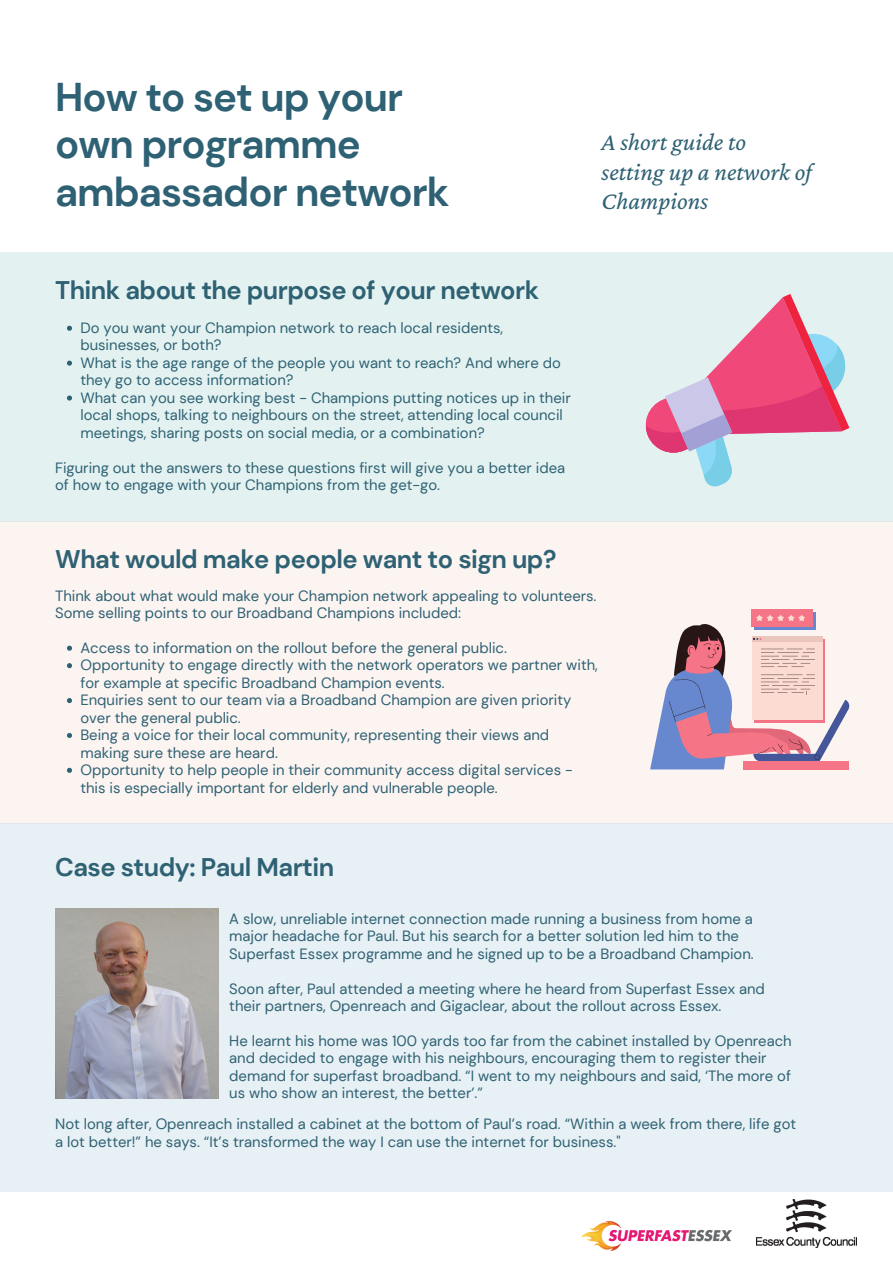
<style>
.page{position:relative;width:893px;height:1263px;background:#fff}
.page>*{position:absolute;margin:0;border:0;box-sizing:border-box;transform-origin:0 0}
.t1{font:700 40.05px/47.8px "DM Sans";letter-spacing:-.025em;color:#2e6173}
.t2{font:700 25.5px "DM Sans";letter-spacing:-.02em;color:#2e6173}
.t3{font:italic 25.05px/29.8px "Crimson Pro";color:#2e6173}
.t4{font:14.85px/17.5px "DM Sans";color:#2e6173}
</style>
<div class="page">
<div style="left:0;top:521px;width:893px;height:303px;background:#fcf4f1"></div>
<svg style="left:67px;top:646px;width:5px;height:5px"></svg>
<svg style="left:67px;top:663px;width:5px;height:5px"></svg>
<svg style="left:67px;top:698px;width:5px;height:5px"></svg>
<svg style="left:67px;top:733px;width:5px;height:5px"></svg>
<svg style="left:67px;top:768px;width:5px;height:5px"></svg>
<div style="left:0;top:252px;width:893px;height:269px;background:#e3f2f1"></div>
<img style="left:756px;top:1199px;width:100px;height:49px">
<div style="left:0;top:823px;width:893px;height:369px;background:#e7f0f4"></div>
<img style="left:581px;top:1221px;width:150px;height:29px">
<div style="left:754px;top:612px;width:62px;height:18px;background:#6788ce"></div>
<div style="left:751px;top:609px;width:62px;height:18px;background:#f57586"></div>
<svg style="left:650px;top:615px;width:199px;height:154px"></svg>
<svg style="left:67px;top:326px;width:5px;height:5px"></svg>
<svg style="left:67px;top:361px;width:5px;height:5px"></svg>
<svg style="left:67px;top:395px;width:5px;height:6px"></svg>
<svg style="left:645px;top:294px;width:204px;height:193px"></svg>
<img style="left:55px;top:909px;width:164px;height:189px">
<p class="t1" style="left:55px;top:73px;width:396px">How to set up your own programme ambassador network</p>
<p class="t2" style="left:55px;top:273px;width:485px">Think about the purpose of your network</p>
<p class="t4" style="left:80px;top:319px;width:424px">Do you want your Champion network to reach local residents, businesses, or both?</p>
<p class="t4" style="left:80px;top:354px;width:482px">What is the age range of the people you want to reach? And where do they go to access information?</p>
<p class="t4" style="left:80px;top:389px;width:492px">What can you see working best - Champions putting notices up in their local shops, talking to neighbours on the street, attending local council meetings, sharing posts on social media, or a combination?</p>
<p class="t4" style="left:55px;top:459px;width:512px">Figuring out the answers to these questions first will give you a better idea of how to engage with your Champions from the get-go.</p>
<p class="t2" style="left:55px;top:543px;width:503px">What would make people want to sign up?</p>
<p class="t3" style="left:601px;top:126px;width:146px">A short guide to</p>
<p class="t3" style="left:601px;top:156px;width:212px">setting up a network of<br>Champions</p>
<p class="t4" style="left:55px;top:587px;width:543px">Think about what would make your Champion network appealing to volunteers.<br>Some selling points to our Broadband Champions included:</p>
<p class="t4" style="left:80px;top:639px;width:428px">Access to information on the rollout before the general public.</p>
<p class="t4" style="left:80px;top:657px;width:519px">Opportunity to engage directly with the network operators we partner with, for example at specific Broadband Champion events.</p>
<p class="t4" style="left:80px;top:691px;width:492px">Enquiries sent to our team via a Broadband Champion are given priority over the general public.</p>
<p class="t4" style="left:80px;top:726px;width:470px">Being a voice for their local community, representing their views and making sure these are heard.</p>
<p class="t4" style="left:80px;top:761px;width:494px">Opportunity to help people in their community access digital services - this is especially important for elderly and vulnerable people.</p>
<p class="t2" style="left:55px;top:850px;width:281px">Case study: Paul Martin</p>
<p class="t4" style="left:229px;top:910px;width:526px">A slow, unreliable internet connection made running a business from home a major headache for Paul. But his search for a better solution led him to the<br>Superfast Essex programme and he signed up to be a Broadband Champion.</p>
<p class="t4" style="left:229px;top:980px;width:537px">Soon after, Paul attended a meeting where he heard from Superfast Essex and their partners, Openreach and Gigaclear, about the rollout across Essex.</p>
<p class="t4" style="left:229px;top:1032px;width:564px">He learnt his home was 100 yards too far from the cabinet installed by Openreach and decided to engage with his neighbours, encouraging them to register their demand for superfast broadband. “I went to my neighbours and said, ‘The more of us who show an interest, the better’.”</p>
<p class="t4" style="left:55px;top:1115px;width:742px">Not long after, Openreach installed a cabinet at the bottom of Paul’s road. “Within a week from there, life got a lot better!” he says. “It’s transformed the way I can use the internet for business."</p>
</div>
